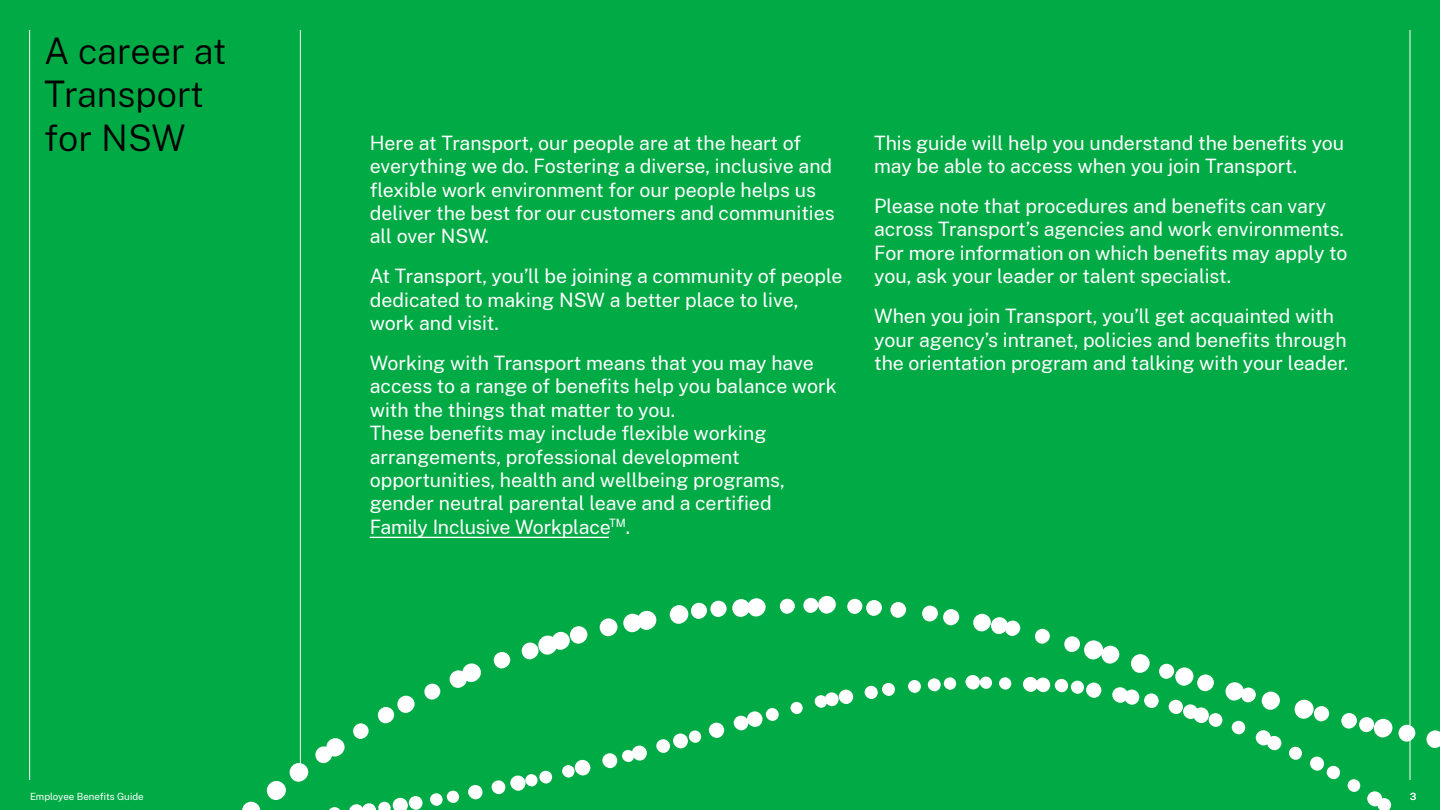
<style>
.page{position:relative;width:1440px;height:810px;background:#00aa45}
.page>*{position:absolute;margin:0;border:0;box-sizing:border-box;transform-origin:0 0}
.Page_title{font:300 36px/43.2px "Public Sans NSW";color:#000}
.Large_title{font:19.5px/23.4px "Public Sans NSW";color:#fff}
.t1{font:9.75px "Public Sans NSW";color:#fff}
</style>
<div class="page">
<hr style="left:29px;top:30px;width:1px;height:750px;background:#fff">
<hr style="left:300px;top:30px;width:1px;height:750px;background:#fff">
<hr style="left:1410px;top:30px;width:1px;height:750px;background:#fff">
<hr style="left:370px;top:537px;width:239px;height:1px;background:#fff">
<svg style="left:1426px;top:730px;width:14px;height:18px"></svg>
<svg style="left:1399px;top:725px;width:17px;height:17px"></svg>
<svg style="left:1341px;top:713px;width:52px;height:25px"></svg>
<svg style="left:1295px;top:700px;width:34px;height:22px"></svg>
<svg style="left:922px;top:606px;width:37px;height:20px"></svg>
<svg style="left:890px;top:602px;width:16px;height:16px"></svg>
<svg style="left:847px;top:599px;width:35px;height:17px"></svg>
<svg style="left:803px;top:596px;width:33px;height:18px"></svg>
<svg style="left:780px;top:599px;width:15px;height:15px"></svg>
<svg style="left:670px;top:598px;width:96px;height:26px"></svg>
<svg style="left:600px;top:611px;width:57px;height:26px"></svg>
<svg style="left:522px;top:626px;width:66px;height:34px"></svg>
<svg style="left:494px;top:652px;width:16px;height:17px"></svg>
<svg style="left:450px;top:663px;width:31px;height:25px"></svg>
<svg style="left:424px;top:684px;width:17px;height:16px"></svg>
<svg style="left:378px;top:696px;width:37px;height:28px"></svg>
<svg style="left:353px;top:723px;width:16px;height:16px"></svg>
<svg style="left:315px;top:738px;width:30px;height:25px"></svg>
<svg style="left:267px;top:763px;width:41px;height:37px"></svg>
<svg style="left:242px;top:802px;width:18px;height:8px"></svg>
<svg style="left:329px;top:807px;width:11px;height:3px"></svg>
<svg style="left:349px;top:796px;width:74px;height:14px"></svg>
<div style="left:430px;top:793px;width:13px;height:13px;background:#fff;border-radius:50%"></div>
<div style="left:447px;top:791px;width:12px;height:12px;background:#fff;border-radius:50%"></div>
<svg style="left:468px;top:785px;width:15px;height:15px"></svg>
<svg style="left:491px;top:776px;width:35px;height:18px"></svg>
<div style="left:525px;top:774px;width:13px;height:13px;background:#fff;border-radius:50%"></div>
<div style="left:539px;top:771px;width:13px;height:13px;background:#fff;border-radius:50%"></div>
<div style="left:562px;top:765px;width:13px;height:13px;background:#fff;border-radius:50%"></div>
<svg style="left:575px;top:760px;width:15px;height:16px"></svg>
<svg style="left:602px;top:753px;width:15px;height:15px"></svg>
<div style="left:622px;top:750px;width:12px;height:12px;background:#fff;border-radius:50%"></div>
<svg style="left:632px;top:746px;width:15px;height:15px"></svg>
<svg style="left:656px;top:734px;width:32px;height:19px"></svg>
<div style="left:689px;top:731px;width:12px;height:12px;background:#fff;border-radius:50%"></div>
<svg style="left:709px;top:723px;width:15px;height:15px"></svg>
<svg style="left:734px;top:711px;width:29px;height:20px"></svg>
<div style="left:766px;top:708px;width:13px;height:13px;background:#fff;border-radius:50%"></div>
<div style="left:790px;top:702px;width:13px;height:12px;background:#fff;border-radius:50%"></div>
<div style="left:815px;top:695px;width:12px;height:13px;background:#fff;border-radius:50%"></div>
<svg style="left:825px;top:690px;width:28px;height:16px"></svg>
<svg style="left:864px;top:686px;width:14px;height:13px"></svg>
<div style="left:882px;top:683px;width:13px;height:13px;background:#fff;border-radius:50%"></div>
<div style="left:908px;top:680px;width:13px;height:13px;background:#fff;border-radius:50%"></div>
<div style="left:928px;top:678px;width:13px;height:14px;background:#fff;border-radius:50%"></div>
<div style="left:944px;top:677px;width:12px;height:13px;background:#fff;border-radius:50%"></div>
<svg style="left:965px;top:614px;width:316px;height:136px"></svg>
<svg style="left:1289px;top:747px;width:13px;height:13px"></svg>
<svg style="left:1310px;top:757px;width:30px;height:22px"></svg>
<div style="left:1347px;top:779px;width:13px;height:13px;background:#fff;border-radius:50%"></div>
<svg style="left:1367px;top:791px;width:24px;height:19px"></svg>
<p class="Page_title" style="left:44px;top:27px;width:184px">A career at<br>Transport for NSW</p>
<p class="Large_title" style="left:370px;top:130px;width:466px">Here at Transport, our people are at the heart of everything we do. Fostering a diverse, inclusive and flexible work environment for our people helps us deliver the best for our customers and communities all over NSW.</p>
<p class="Large_title" style="left:370px;top:263px;width:474px">At Transport, you’ll be joining a community of people dedicated to making NSW a better place to live, work and visit.</p>
<p class="Large_title" style="left:370px;top:350px;width:468px">Working with Transport means that you may have access to a range of benefits help you balance work with the things that matter to you.<br>These benefits may include flexible working arrangements, professional development opportunities, health and wellbeing programs, gender neutral parental leave and a certified<br>Family Inclusive Workplace<sup>TM</sup>.</p>
<p class="Large_title" style="left:874px;top:130px;width:472px">This guide will help you understand the benefits you may be able to access when you join Transport.</p>
<p class="Large_title" style="left:874px;top:193px;width:475px">Please note that procedures and benefits can vary across Transport’s agencies and work environments.<br>For more information on which benefits may apply to you, ask your leader or talent specialist.</p>
<p class="Large_title" style="left:874px;top:303px;width:476px">When you join Transport, you’ll get acquainted with your agency’s intranet, policies and benefits through the orientation program and talking with your leader.</p>
<p class="t1" style="left:30px;top:789px;width:115px">Employee Benefits Guide</p>
<p class="t1" style="left:1410px;top:789px;width:8px">3</p>
</div>
